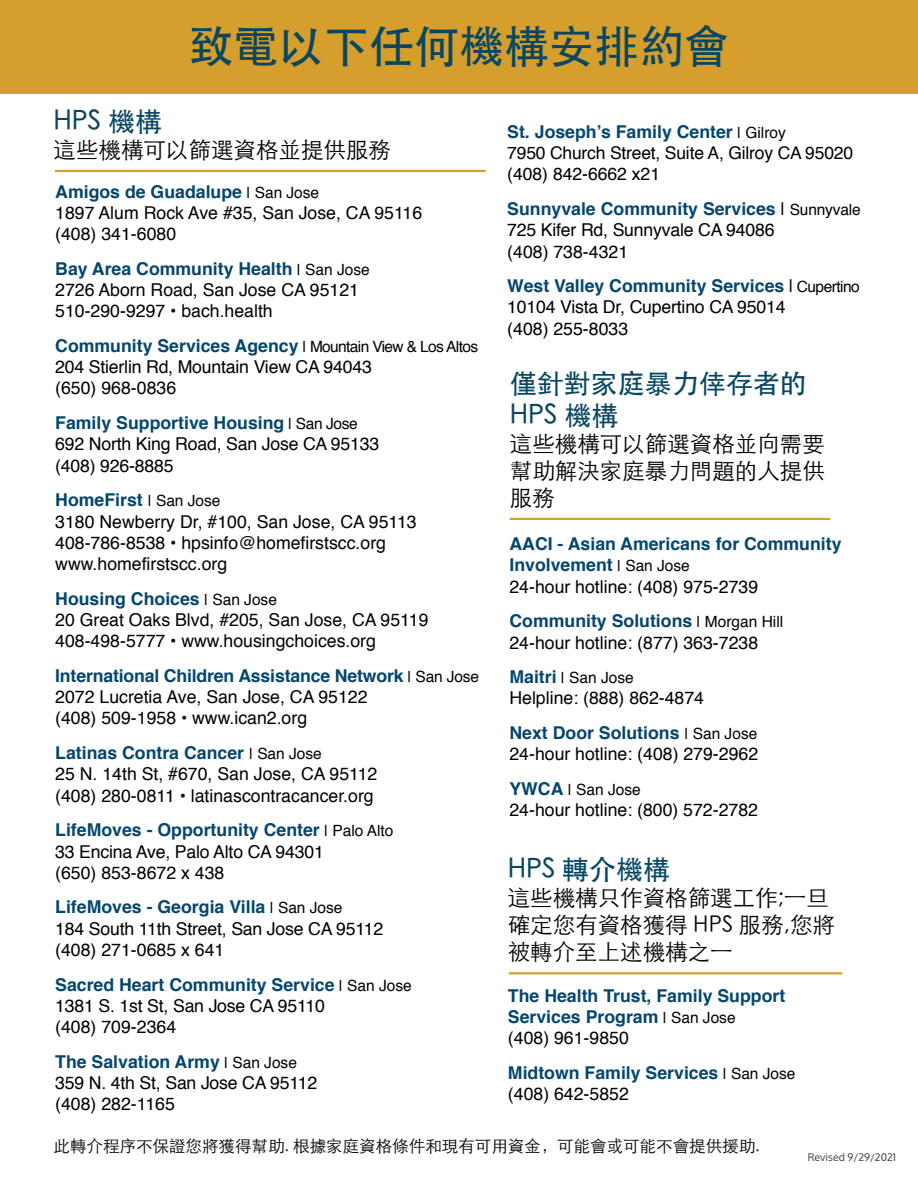
<style>
.page{position:relative;width:918px;height:1188px;background:#fff}
.page>*{position:absolute;margin:0;border:0;box-sizing:border-box;transform-origin:0 0}
.t1{font:500 45px "ST Heiti SC";color:#084761}
.t2{font:500 27px/32.4px "ST Heiti SC";color:#084761}
.t3{font:300 22.5px/27px "ST Heiti SC";color:#000}
.t4{font:17.7px/21.1px "Helvetica";color:#000}
.t5{font:700 17.7px/21.3px "Helvetica";color:#04466d}
.t6{font:17.55px/21px "Helvetica";letter-spacing:-.01em;color:#000}
.t7{font:300 16.5px "ST Heiti SC";color:#000}
.t8{font:15.45px "Helvetica";color:#000}
.t9{font:10.5px "Oxygen";color:#414143}
.s1{font-weight:700;color:#04466d}
.s2{font-size:15.45px}
.s3{font-weight:400;font-size:15.45px;color:#000}
.s4{font-weight:400;color:#000}
.s5{font-weight:700;font-size:17.7px;color:#04466d}
</style>
<div class="page">
<div style="left:0;top:0;width:918px;height:94px;background:#d59e2d"></div>
<hr style="left:55px;top:170px;width:431px;height:2px;background:#d59e2d">
<hr style="left:510px;top:518px;width:320px;height:2px;background:#d59e2d">
<hr style="left:509px;top:972px;width:333px;height:2px;background:#d59e2d">
<h1 class="t1" style="left:189px;top:21px;width:541px">致電以下任何機構安排約會</h1>
<h2 class="t2" style="left:54px;top:105px;width:110px">HPS 機構</h2>
<p class="t3" style="left:54px;top:134px;width:339px">這些機構可以篩選資格並提供服務</p>
<p class="t4" style="left:55px;top:181px;width:369px"><span class="s1">Amigos de Guadalupe</span> <span class="s2">| San Jose<br></span>1897 Alum Rock Ave #35, San Jose, CA 95116 (408) 341-6080</p>
<p class="t4" style="left:55px;top:259px;width:316px"><span class="s1">Bay Area Community Health</span> <span class="s2">| San Jose<br></span>2726 Aborn Road, San Jose CA 95121<br>510-290-9297 • bach.health</p>
<p class="t4" style="left:55px;top:336px;width:424px"><span class="s1">Community Services Agency</span> <span class="s2">| Mountain View &amp; Los Altos<br></span>204 Stierlin Rd, Mountain View CA 94043<br>(650) 968-0836</p>
<p class="t4" style="left:55px;top:413px;width:326px"><span class="s1">Family Supportive Housing</span> <span class="s2">| San Jose<br></span>692 North King Road, San Jose CA 95133 (408) 926-8885</p>
<p class="t4" style="left:55px;top:490px;width:363px"><span class="s1">HomeFirst</span> <span class="s2">| San Jose<br></span>3180 Newberry Dr, #100, San Jose, CA 95113<br>408-786-8538 • hpsinfo@homefirstscc.org www.homefirstscc.org</p>
<p class="t4" style="left:55px;top:588px;width:375px"><span class="s1">Housing Choices</span> <span class="s2">| San Jose<br></span>20 Great Oaks Blvd, #205, San Jose, CA 95119<br>408-498-5777 • www.housingchoices.org</p>
<p class="t4" style="left:55px;top:666px;width:425px"><span class="s1">International Children Assistance Network</span> <span class="s2">| San Jose<br></span>2072 Lucretia Ave, San Jose, CA 95122<br>(408) 509-1958 • www.ican2.org</p>
<p class="t4" style="left:55px;top:743px;width:324px"><span class="s1">Latinas Contra Cancer</span> <span class="s2">| San Jose<br></span>25 N. 14th St, #670, San Jose, CA 95112 (408) 280-0811 • latinascontracancer.org</p>
<p class="t4" style="left:55px;top:820px;width:340px"><span class="s1">LifeMoves - Opportunity Center</span> <span class="s2">| Palo Alto<br></span>33 Encina Ave, Palo Alto CA 94301<br>(650) 853-8672 x 438</p>
<p class="t4" style="left:55px;top:897px;width:330px"><span class="s1">LifeMoves - Georgia Villa</span> <span class="s2">| San Jose<br></span>184 South 11th Street, San Jose CA 95112 (408) 271-0685 x 641</p>
<p class="t4" style="left:55px;top:974px;width:358px"><span class="s1">Sacred Heart Community Service</span> <span class="s2">| San Jose<br></span>1381 S. 1st St, San Jose CA 95110<br>(408) 709-2364</p>
<p class="t4" style="left:55px;top:1052px;width:264px"><span class="s1">The Salvation Army</span> <span class="s2">| San Jose<br></span>359 N. 4th St, San Jose CA 95112 (408) 282-1165</p>
<p class="t5" style="left:507px;top:122px;width:280px">St. Joseph’s Family Center <span class="s3">| Gilroy</span></p>
<p class="t6" style="left:507px;top:143px;width:347px">7950 Church Street, Suite A, Gilroy CA 95020 (408) 842-6662 x21</p>
<p class="t4" style="left:507px;top:199px;width:355px"><span class="s1">Sunnyvale Community Services</span> | <span class="s2">Sunnyvale<br></span>725 Kifer Rd, Sunnyvale CA 94086<br>(408) 738-4321</p>
<p class="t4" style="left:507px;top:276px;width:354px"><span class="s1">West Valley Community Services</span> | <span class="s2">Cupertino<br></span>10104 Vista Dr, Cupertino CA 95014<br>(408) 255-8033</p>
<h2 class="t2" style="left:510px;top:366px;width:298px">僅針對家庭暴力倖存者的<br>HPS 機構</h2>
<p class="t3" style="left:510px;top:428px;width:316px;text-align:justify">這些機構可以篩選資格並向需要幫助解決家庭暴力問題的人提供服務</p>
<p class="t5" style="left:509px;top:533px;width:334px">AACI - Asian Americans for Community<br>Involvement <span class="s3">| San Jose<br></span><span class="s4">24-hour hotline: (408) 975-2739</span></p>
<p class="t4" style="left:509px;top:611px;width:275px"><span class="s1">Community Solutions</span> <span class="s2">| Morgan Hill<br></span>24-hour hotline: (877) 363-7238</p>
<p class="t8" style="left:509px;top:666px;width:126px"><span class="s5">Maitri</span> | San Jose</p>
<p class="t4" style="left:509px;top:681px;width:249px;line-height:34.8px">Helpline: (888) 862-4874<br><span class="s1">Next Door Solutions</span> <span class="s2">| San Jose</span></p>
<p class="t4" style="left:509px;top:744px;width:250px">24-hour hotline: (408) 279-2962</p>
<p class="t8" style="left:509px;top:778px;width:133px"><span class="s5">YWCA</span> | San Jose</p>
<p class="t4" style="left:509px;top:800px;width:250px">24-hour hotline: (800) 572-2782</p>
<h2 class="t2" style="left:508px;top:852px;width:164px">HPS 轉介機構</h2>
<p class="t3" style="left:508px;top:882px;width:329px">這些機構只作資格篩選工作;一旦確定您有資格獲得 HPS 服務,您將被轉介至上述機構之一</p>
<p class="t5" style="left:508px;top:985px;width:279px">The Health Trust, Family Support<br>Services Program <span class="s3">| San Jose<br></span><span class="s4">(408) 961-9850</span></p>
<p class="t5" style="left:508px;top:1062px;width:289px">Midtown Family Services <span class="s3">| San Jose </span><span class="s4">(408) 642-5852</span></p>
<p class="t7" style="left:54px;top:1132px;width:708px">此轉介程序不保證您將獲得幫助. 根據家庭資格條件和現有可用資金，可能會或可能不會提供援助.</p>
<p class="t9" style="left:808px;top:1150px;width:90px">Revised 9/29/2021</p>
</div>
